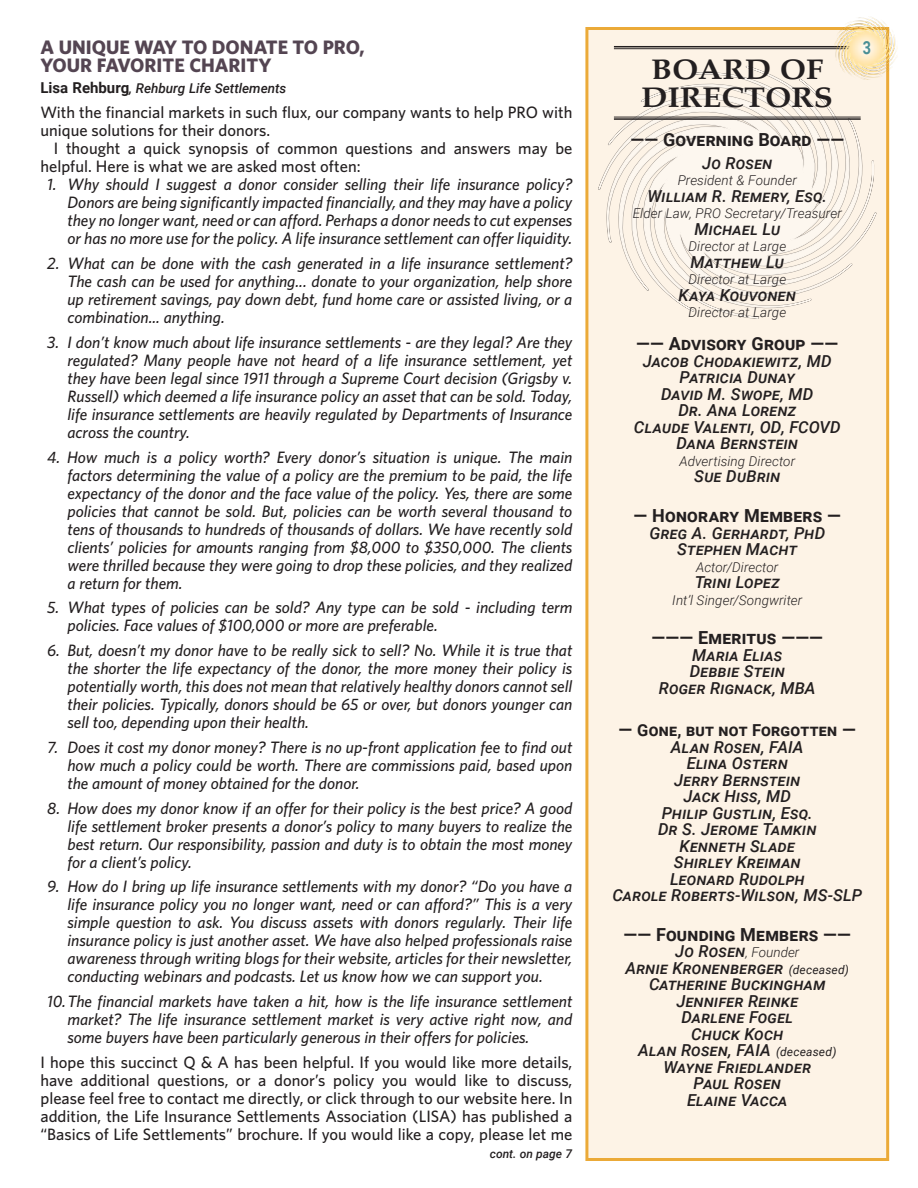
<style>
.page{position:relative;width:918px;height:1188px;background:#fff}
.page>*{position:absolute;margin:0;border:0;box-sizing:border-box;transform-origin:0 0}
.t1{font:700 28.5px/28.5px "Palatino";color:#231f20;text-align:center;scale:1.1 1}
.t2{font:700 19.5px/18px "Whitney";color:#544552}
.t3{font:700 18px "Roboto";letter-spacing:.015em;color:#231f20}
.t4{font:700 18px "Roboto";color:#498e95;scale:.8 1}
.t5{font:italic 500 16.5px/18px "Whitney";color:#231f20;text-align:justify}
.t6{font:italic 500 16.5px/16.5px "Roboto";letter-spacing:.02em;color:#231f20;text-align:center}
.t7{font:500 16.5px/18px "Whitney";color:#231f20}
.t8{font:italic 500 16.5px/16.5px "Roboto";letter-spacing:.05em;color:#231f20;text-align:center}
.t9{font:italic 500 16.5px "Roboto";letter-spacing:.045em;color:#231f20}
.t10{font:italic 300 13.5px "Roboto";letter-spacing:.005em;color:#231f20}
.t11{font:italic 500 13.5px "Roboto";color:#231f20}
.t12{font:italic 500 12px "Roboto";color:#231f20}
.s1{font-weight:700;font-style:normal;font-size:15px}
.s2{font-weight:700;font-style:normal;font-size:18px}
.s3{font-weight:700;font-style:normal}
.s4{font-weight:500;font-size:16.5px}
.s5{font-weight:400;font-size:12px}
</style>
<div class="page">
<div style="left:585px;top:27px;width:305px;height:1134px;background:#fdf3e6"></div>
<svg style="left:598px;top:66px;width:278px;height:253px"></svg>
<hr style="left:614px;top:46px;width:247px;height:2px;background:#231f20">
<hr style="left:614px;top:48px;width:247px;height:1px;background:#231f20">
<hr style="left:614px;top:117px;width:247px;height:1px;background:#231f20">
<hr style="left:614px;top:118px;width:247px;height:2px;background:#231f20">
<img style="left:834px;top:17px;width:63px;height:62px">
<p class="t2" style="left:40px;top:38px;width:326px">A UNIQUE WAY TO DONATE TO PRO,<br>YOUR FAVORITE CHARITY</p>
<p class="t11" style="left:40px;top:79px;width:247px"><span class="s1">Lisa Rehburg</span>, Rehburg Life Settlements</p>
<p class="t7" style="left:40px;top:103px;width:533px">With the financial markets in such flux, our company wants to help PRO with unique solutions for their donors.</p>
<p class="t7" style="left:40px;top:139px;width:533px;text-indent:13px">I thought a quick synopsis of common questions and answers may be helpful. Here is what we are asked most often:</p>
<p class="t5" style="left:67px;top:175px;width:506px;text-indent:-20px">1. Why should I suggest a donor consider selling their life insurance policy?<br>Donors are being significantly impacted financially, and they may have a policy they no longer want, need or can afford. Perhaps a donor needs to cut expenses or has no more use for the policy. A life insurance settlement can offer liquidity.</p>
<p class="t5" style="left:67px;top:254px;width:506px;text-indent:-20px">2. What can be done with the cash generated in a life insurance settlement?<br>The cash can be used for anything... donate to your organization, help shore up retirement savings, pay down debt, fund home care or assisted living, or a combination... anything.</p>
<p class="t5" style="left:67px;top:333px;width:506px;text-indent:-20px">3. I don’t know much about life insurance settlements - are they legal? Are they regulated? Many people have not heard of a life insurance settlement, yet they have been legal since 1911 through a Supreme Court decision (Grigsby v.<br>Russell) which deemed a life insurance policy an asset that can be sold. Today, life insurance settlements are heavily regulated by Departments of Insurance across the country.</p>
<p class="t5" style="left:67px;top:447px;width:506px;text-indent:-20px">4. How much is a policy worth? Every donor’s situation is unique. The main factors determining the value of a policy are the premium to be paid, the life expectancy of the donor and the face value of the policy. Yes, there are some policies that cannot be sold. But, policies can be worth several thousand to tens of thousands to hundreds of thousands of dollars. We have recently sold clients’ policies for amounts ranging from $8,000 to $350,000. The clients were thrilled because they were going to drop these policies, and they realized a return for them.</p>
<p class="t5" style="left:67px;top:598px;width:506px;text-indent:-20px">5. What types of policies can be sold? Any type can be sold - including term policies. Face values of $100,000 or more are preferable.</p>
<p class="t5" style="left:67px;top:641px;width:506px;text-indent:-20px">6. But, doesn’t my donor have to be really sick to sell? No. While it is true that the shorter the life expectancy of the donor, the more money their policy is potentially worth, this does not mean that relatively healthy donors cannot sell their policies. Typically, donors should be 65 or over, but donors younger can sell too, depending upon their health.</p>
<p class="t5" style="left:67px;top:738px;width:506px;text-indent:-20px">7. Does it cost my donor money? There is no up-front application fee to find out how much a policy could be worth. There are commissions paid, based upon the amount of money obtained for the donor.</p>
<p class="t5" style="left:67px;top:798px;width:506px;text-indent:-20px">8. How does my donor know if an offer for their policy is the best price? A good life settlement broker presents a donor’s policy to many buyers to realize the best return. Our responsibility, passion and duty is to obtain the most money for a client’s policy.</p>
<p class="t5" style="left:67px;top:877px;width:506px;text-indent:-20px">9. How do I bring up life insurance settlements with my donor? “Do you have a life insurance policy you no longer want, need or can afford?” This is a very simple question to ask. You discuss assets with donors regularly. Their life insurance policy is just another asset. We have also helped professionals raise awareness through writing blogs for their website, articles for their newsletter, conducting webinars and podcasts. Let us know how we can support you.</p>
<p class="t5" style="left:67px;top:992px;width:506px;text-indent:-20px">10.The financial markets have taken a hit, how is the life insurance settlement market? The life insurance settlement market is very active right now, and some buyers have been particularly generous in their offers for policies.</p>
<p class="t7" style="left:41px;top:1053px;width:533px;text-align:justify">I hope this succinct Q &amp; A has been helpful. If you would like more details, have additional questions, or a donor’s policy you would like to discuss, please feel free to contact me directly, or click through to our website here. In addition, the Life Insurance Settlements Association (LISA) has published a “Basics of Life Settlements” brochure. If you would like a copy, please let me</p>
<p class="t12" style="left:490px;top:1145px;width:84px">cont. on page 7</p>
<h1 class="t1" style="left:641px;top:54px;width:176px">BOARD OF<br>DIRECTORS</h1>
<p class="t4" style="left:863px;top:35px;width:12px">3</p>
<p class="t3" style="left:630px;top:126px;width:215px">—— Governing Board ——</p>
<p class="t6" style="left:702px;top:154px;width:71px">Jo Rosen</p>
<p class="t10" style="left:678px;top:171px;width:121px">President &amp; Founder</p>
<p class="t6" style="left:647px;top:187px;width:181px">Will iam R. Remery, Esq.</p>
<p class="t10" style="left:633px;top:204px;width:211px">Elder Law, PRO Secretary/Treasurer</p>
<p class="t6" style="left:694px;top:220px;width:87px">Michael Lu</p>
<p class="t10" style="left:688px;top:237px;width:99px">Director at Large</p>
<p class="t9" style="left:691px;top:250px;width:95px">Matthew Lu</p>
<p class="t10" style="left:688px;top:270px;width:99px">Director at Large</p>
<p class="t6" style="left:679px;top:286px;width:118px">Kaya Kouvonen</p>
<p class="t10" style="left:688px;top:303px;width:99px">Director at Large</p>
<p class="t3" style="left:636px;top:331px;width:204px">—— Advisory Group ——</p>
<p class="t6" style="left:634px;top:352px;width:208px">Jacob Chodakiewitz, MD<br>Patricia Dunay<br>David M. Swope, MD<br>Dr. Ana Lorenz<br>Claude Val enti, OD, FCOVD<br>Dana Bernstein</p>
<p class="t10" style="left:679px;top:451px;width:117px">Advertising Director</p>
<p class="t6" style="left:694px;top:468px;width:87px">Sue DuBrin</p>
<p class="t3" style="left:634px;top:503px;width:209px">— Honorary Members —</p>
<p class="t8" style="left:649px;top:524px;width:177px">Greg A. Gerhardt, PhD<br>Stephen Macht</p>
<p class="t10" style="left:696px;top:557px;width:84px">Actor/Director</p>
<p class="t6" style="left:695px;top:573px;width:86px">Trini Lopez</p>
<p class="t10" style="left:672px;top:590px;width:131px">Int’l Singer/Songwriter</p>
<p class="t3" style="left:652px;top:625px;width:173px">——— Emeritus ———</p>
<p class="t6" style="left:659px;top:646px;width:158px">Mar ia El ias<br>Debbie Stein<br>Roger Rignack, MBA</p>
<p class="t6" style="left:612px;top:721px;width:251px"><span class="s2">—</span> <span class="s3">Gone, but not Forgotten</span> <span class="s2">—<br></span>Alan Rosen, FAIA<br>Elina Ostern<br>Jerry Bernstein<br>Jack Hiss, MD<br>Philip Gustlin, Esq.<br>Dr S. Jerome Tamkin<br>Kenneth Slade<br>Shirley Kreiman<br>Leonard Rudolph<br>Carole Roberts-Wilson, MS-SLP</p>
<p class="t3" style="left:624px;top:922px;width:229px">—— Founding Members ——</p>
<p class="t10" style="left:675px;top:943px;width:126px"><span class="s4">Jo Rosen</span>, Founder</p>
<p class="t6" style="left:625px;top:959px;width:225px">Arnie Kronenberger <span class="s5">(deceased)<br></span>Catherine Buckingham<br>Jennifer Reinke<br>Darlene Fogel<br>Chuck Koch<br>Alan Rosen, FAIA <span class="s5">(deceased)<br></span>Wayne Friedlander<br>Paul Rosen<br>Elaine Vacca</p>
</div>
